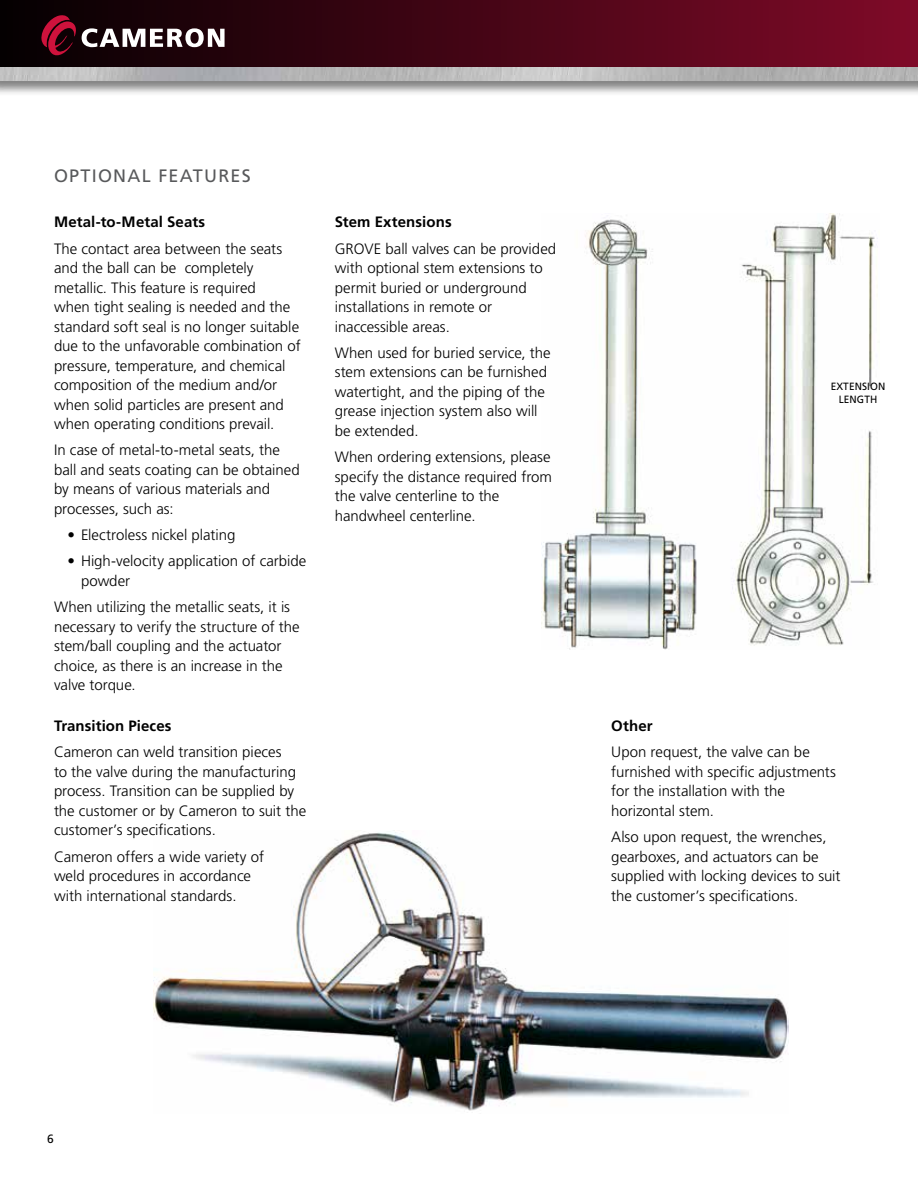
<style>
.page{position:relative;width:918px;height:1188px;background:#fff}
.page>*{position:absolute;margin:0;border:0;box-sizing:border-box;transform-origin:0 0}
.t1{font:18px "Frutiger LT Std";letter-spacing:.07em;color:#58595b}
.t2{font:300 15px/19.5px "Frutiger LT Std";color:#000}
.t3{font:700 15px "Frutiger LT Std";letter-spacing:.005em;color:#000}
.t4{font:12px "Frutiger LT Std";color:#000}
.t5{font:10.5px/12.8px "Frutiger LT Std";letter-spacing:.01em;color:#000;text-align:center;scale:.96 1}
</style>
<div class="page">
<div style="left:0;top:0;width:918px;height:68px;background:linear-gradient(to right,#040001,#800a28)"></div>
<div style="left:0;top:66px;width:918px;height:30px;background:#000;opacity:.5"></div>
<img style="left:0;top:68px;width:917px;height:13px">
<hr style="left:917px;top:66px;width:1px;height:30px;background:#000;opacity:.5">
<svg style="left:917px;top:68px;width:1px;height:13px"></svg>
<svg style="left:40px;top:14px;width:185px;height:44px;background:#4d2f36"></svg>
<img style="left:153px;top:830px;width:636px;height:281px">
<img style="left:541px;top:214px;width:336px;height:435px">
<p class="t1" style="left:54px;top:165px;width:198px">OPTIONAL FEATURES</p>
<p class="t3" style="left:54px;top:213px;width:153px">Metal-to-Metal Seats</p>
<p class="t2" style="left:54px;top:239px;width:248px">The contact area between the seats and the ball can be completely metallic. This feature is required<br>when tight sealing is needed and the standard soft seal is no longer suitable due to the unfavorable combination of pressure, temperature, and chemical composition of the medium and/or when solid particles are present and when operating conditions prevail.</p>
<p class="t2" style="left:54px;top:441px;width:247px">In case of metal-to-metal seats, the ball and seats coating can be obtained by means of various materials and processes, such as:</p>
<p class="t2" style="left:68px;top:525px;width:169px">• Electroless nickel plating</p>
<p class="t2" style="left:81px;top:552px;width:227px;text-indent:-14px">• High-velocity application of carbide powder</p>
<p class="t2" style="left:54px;top:597px;width:247px">When utilizing the metallic seats, it is necessary to verify the structure of the stem/ball coupling and the actuator choice, as there is an increase in the valve torque.</p>
<p class="t3" style="left:54px;top:717px;width:119px">Transition Pieces</p>
<p class="t2" style="left:54px;top:743px;width:254px">Cameron can weld transition pieces<br>to the valve during the manufacturing process. Transition can be supplied by the customer or by Cameron to suit the customer’s specifications.</p>
<p class="t2" style="left:54px;top:847px;width:212px">Cameron offers a wide variety of weld procedures in accordance with international standards.</p>
<p class="t3" style="left:335px;top:213px;width:118px">Stem Extensions</p>
<p class="t2" style="left:335px;top:239px;width:223px">GROVE ball valves can be provided with optional stem extensions to permit buried or underground installations in remote or inaccessible areas.</p>
<p class="t2" style="left:335px;top:343px;width:217px">When used for buried service, the stem extensions can be furnished watertight, and the piping of the grease injection system also will be extended.</p>
<p class="t2" style="left:335px;top:447px;width:219px">When ordering extensions, please specify the distance required from the valve centerline to the handwheel centerline.</p>
<p class="t5" style="left:831px;top:380px;width:58px">EXTENSION<br>LENGTH</p>
<p class="t3" style="left:611px;top:717px;width:43px">Other</p>
<p class="t2" style="left:611px;top:743px;width:226px">Upon request, the valve can be furnished with specific adjustments for the installation with the horizontal stem.</p>
<p class="t2" style="left:611px;top:828px;width:231px">Also upon request, the wrenches, gearboxes, and actuators can be supplied with locking devices to suit the customer’s specifications.</p>
<p class="t4" style="left:47px;top:1132px;width:8px">6</p>
</div>
